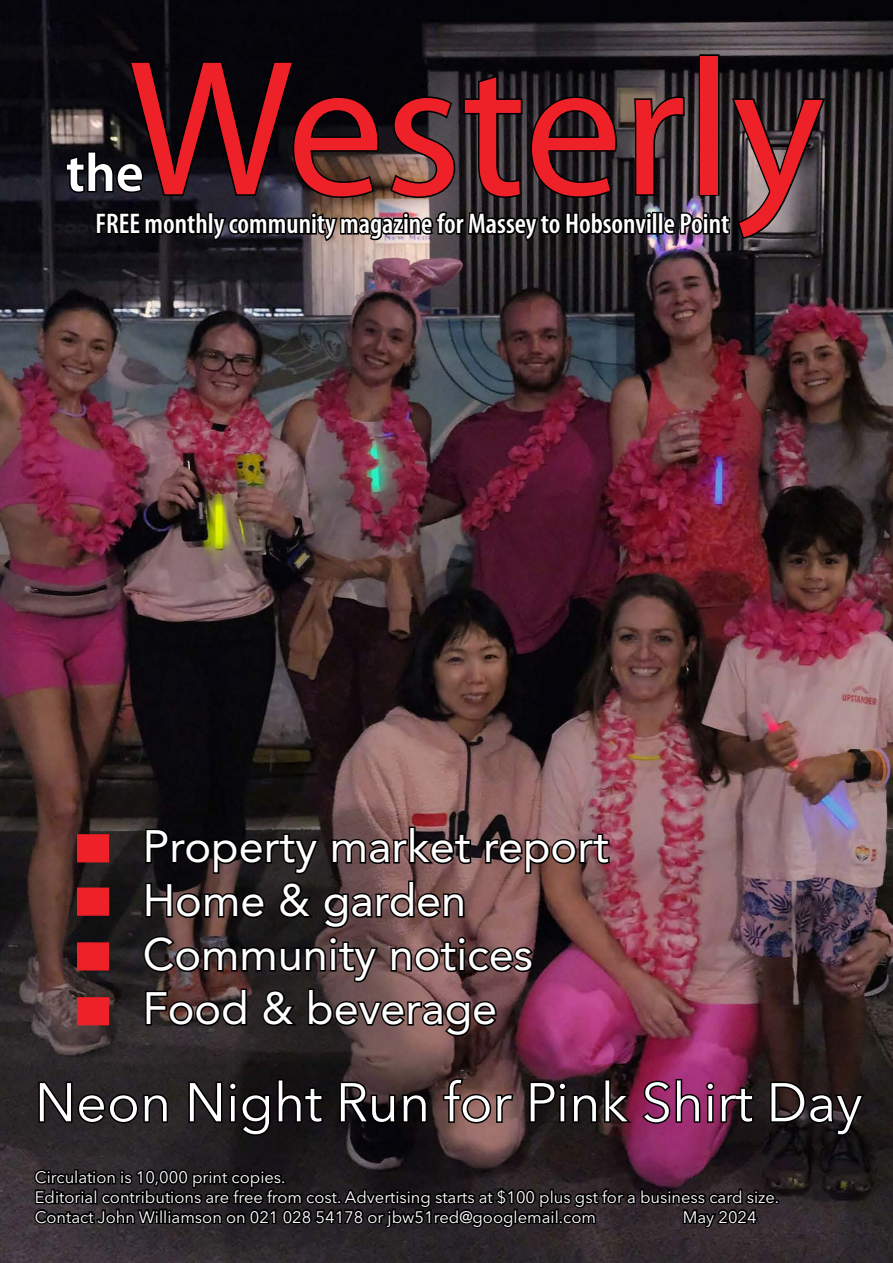
<style>
.page{position:relative;width:893px;height:1263px;background:#fff}
.page>*{position:absolute;margin:0;border:0;box-sizing:border-box;transform-origin:0 0}
.t1{font:195px "Myriad Pro";color:#ed2127}
.t2{font:54px "Avenir Next LT Pro";color:#fff}
.t3{font:600 54px "Myriad Pro";color:#fff}
.t4{font:45px "Avenir";color:#fff}
.t5{font:600 condensed 28.5px "Myriad Pro";color:#fff}
.t6{font:16.5px "Avenir Next LT Pro";color:#fff}
</style>
<div class="page">
<img style="left:0;top:0;width:893px;height:1263px">
<svg style="left:142px;top:825px;width:469px;height:213px;background:#472f32"></svg>
<svg style="left:37px;top:1079px;width:133px;height:46px;background:#1b181a"></svg>
<svg style="left:187px;top:1077px;width:138px;height:60px;background:#131011"></svg>
<svg style="left:338px;top:1080px;width:91px;height:45px;background:#191214"></svg>
<svg style="left:441px;top:1077px;width:74px;height:48px;background:#553b38"></svg>
<svg style="left:528px;top:1077px;width:227px;height:48px;background:#3d1529"></svg>
<svg style="left:768px;top:1080px;width:98px;height:57px;background:#191213"></svg>
<svg style="left:33px;top:1166px;width:746px;height:79px;background:#201a1e"></svg>
<div style="left:77px;top:997px;width:32px;height:28px;background:#ed2127"></div>
<div style="left:77px;top:834px;width:32px;height:28px;background:#ed2127"></div>
<div style="left:77px;top:887px;width:32px;height:29px;background:#ed2127;border:2px solid #ed2127"></div>
<div style="left:77px;top:942px;width:32px;height:28px;background:#ed2127"></div>
<div style="left:699px;top:54px;width:20px;height:142px;border:3px solid #000"></div>
<svg style="left:64px;top:59px;width:763px;height:233px;background:#2b2529"></svg>
<p class="t1" style="left:128px;top:9px;width:697px">Westerly</p>
<p class="t3" style="left:66px;top:138px;width:79px">the</p>
<p class="t5" style="left:96px;top:206px;width:635px">FREE monthly community magazine for Massey to Hobsonville Point</p>
<p class="t4" style="left:143px;top:820px;width:468px">Property market report</p>
<p class="t4" style="left:143px;top:874px;width:325px">Home &amp; garden</p>
<p class="t4" style="left:143px;top:928px;width:392px">Community notices</p>
<p class="t4" style="left:143px;top:982px;width:356px">Food &amp; beverage</p>
<p class="t2" style="left:35px;top:1070px;width:829px">Neon Night Run for Pink Shirt Day</p>
<p class="t6" style="left:35px;top:1167px;width:252px">Circulation is 10,000 print copies.</p>
<p class="t6" style="left:35px;top:1187px;width:746px">Editorial contributions are free from cost. Advertising starts at $100 plus gst for a business card size.</p>
<p class="t6" style="left:35px;top:1207px;width:563px">Contact John Williamson on 021 028 54178 or jbw51red@googlemail.com</p>
<p class="t6" style="left:683px;top:1207px;width:75px">May 2024</p>
</div>
